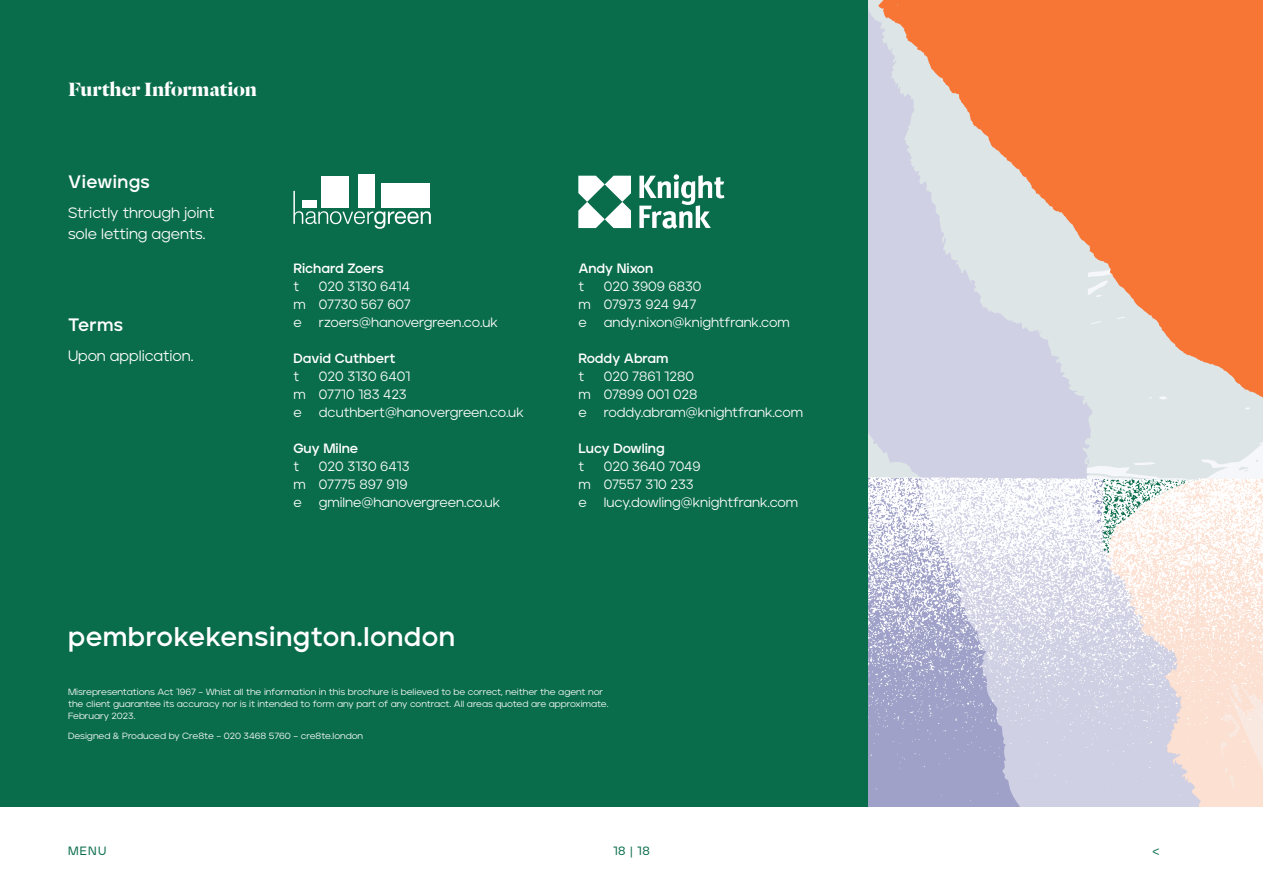
<style>
.page{position:relative;width:1263px;height:893px;background:#096c4a}
.page>*{position:absolute;margin:0;border:0;box-sizing:border-box;transform-origin:0 0}
.t1{font:700 27px "Jeko";letter-spacing:.02em;color:#fff}
.t2{font:700 21px "Dala Floda";color:#fff}
.t3{font:700 18px "Jeko";letter-spacing:.025em;color:#fff}
.t4{font:15px/21px "Jeko";color:#fff}
.t5{font:13.5px/18px "Jeko";color:#fff}
.t6{font:700 13.5px "Jeko";color:#fff}
.t7{font:500 12px "Jeko";letter-spacing:.1em;color:#096c4a}
.t8{font:9px/12px "Jeko";letter-spacing:-.005em;color:#fff;scale:1.05 1}
</style>
<div class="page">
<svg style="left:868px;top:477px;width:219px;height:331px;background:#b4b6d4"></svg>
<svg style="left:878px;top:0;width:385px;height:676px;background:#e2b4a5"></svg>
<svg style="left:1087px;top:235px;width:176px;height:573px;background:#ead0c5"></svg>
<svg style="left:293px;top:191px;width:138px;height:38px"></svg>
<div style="left:358px;top:174px;width:17px;height:34px;background:#fff"></div>
<div style="left:381px;top:184px;width:48px;height:24px;background:#fff"></div>
<div style="left:302px;top:200px;width:14px;height:8px;background:#fff"></div>
<div style="left:321px;top:177px;width:28px;height:31px;background:#fff"></div>
<svg style="left:578px;top:176px;width:53px;height:52px"></svg>
<svg style="left:639px;top:174px;width:85px;height:55px"></svg>
<div style="left:0;top:808px;width:1263px;height:85px;background:#fff"></div>
<h2 class="t2" style="left:68px;top:76px;width:191px">Further Information</h2>
<h3 class="t3" style="left:68px;top:171px;width:83px">Viewings</h3>
<p class="t4" style="left:68px;top:202px;width:148px">Strictly through joint sole letting agents.</p>
<h3 class="t3" style="left:68px;top:314px;width:57px">Terms</h3>
<p class="t4" style="left:68px;top:345px;width:127px">Upon application.</p>
<p class="t6" style="left:293px;top:260px;width:92px">Richard Zoers</p>
<p class="t5" style="left:293px;top:277px;width:7px">t</p>
<p class="t5" style="left:293px;top:277px;width:119px;text-align:justify;text-indent:26px">020 3130 6414 m 07730 567 607 e</p>
<p class="t5" style="left:319px;top:313px;width:180px">rzoers@hanovergreen.co.uk</p>
<p class="t6" style="left:293px;top:350px;width:104px">David Cuthbert</p>
<p class="t5" style="left:293px;top:367px;width:7px">t</p>
<p class="t5" style="left:293px;top:367px;width:118px;text-indent:26px">020 3130 6401 m 07710 183 423 e</p>
<p class="t5" style="left:319px;top:403px;width:206px">dcuthbert@hanovergreen.co.uk</p>
<p class="t6" style="left:293px;top:440px;width:66px">Guy Milne</p>
<p class="t5" style="left:293px;top:457px;width:7px">t</p>
<p class="t5" style="left:293px;top:457px;width:118px;text-indent:26px">020 3130 6413 m 07775 897 919 e</p>
<p class="t5" style="left:319px;top:493px;width:183px">gmilne@hanovergreen.co.uk</p>
<h1 class="t1" style="left:68px;top:620px;width:389px">pembrokekensington.london</h1>
<p class="t6" style="left:578px;top:260px;width:76px">Andy Nixon</p>
<p class="t5" style="left:578px;top:277px;width:7px">t</p>
<p class="t5" style="left:578px;top:277px;width:125px;text-indent:26px">020 3909 6830 m 07973 924 947 e</p>
<p class="t5" style="left:604px;top:313px;width:187px">andy.nixon@knightfrank.com</p>
<p class="t6" style="left:578px;top:350px;width:92px">Roddy Abram</p>
<p class="t5" style="left:578px;top:367px;width:7px">t</p>
<p class="t5" style="left:578px;top:367px;width:121px;text-indent:26px">020 7861 1280 m 07899 001 028 e</p>
<p class="t5" style="left:604px;top:403px;width:201px">roddy.abram@knightfrank.com</p>
<p class="t6" style="left:578px;top:440px;width:88px">Lucy Dowling</p>
<p class="t5" style="left:578px;top:457px;width:7px">t</p>
<p class="t5" style="left:578px;top:457px;width:124px;text-indent:26px">020 3640 7049 m 07557 310 233 e</p>
<p class="t5" style="left:604px;top:493px;width:196px">lucy.dowling@knightfrank.com</p>
<p class="t8" style="left:68px;top:686px;width:516px">Misrepresentations Act 1967 – Whist all the information in this brochure is believed to be correct, neither the agent nor the client guarantee its accuracy nor is it intended to form any part of any contract. All areas quoted are approximate.<br>February 2023.</p>
<p class="t8" style="left:68px;top:730px;width:283px">Designed &amp; Produced by Cre8te – 020 3468 5760 – cre8te.london</p>
<p class="t7" style="left:68px;top:843px;width:40px">MENU</p>
<p class="t7" style="left:613px;top:843px;width:38px">18 | 18</p>
<p class="t7" style="left:1152px;top:843px;width:8px">&lt;</p>
</div>
